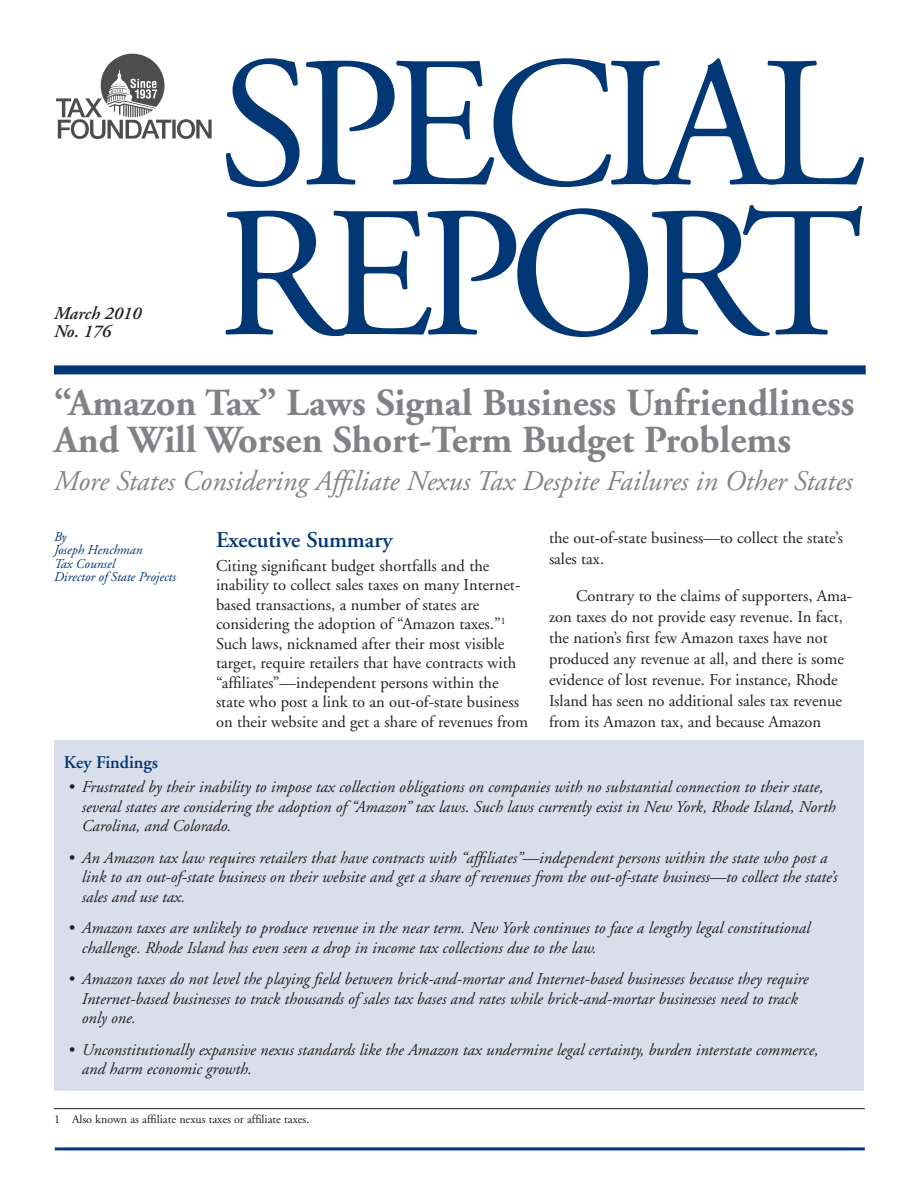
<style>
.page{position:relative;width:918px;height:1188px;background:#fff}
.page>*{position:absolute;margin:0;border:0;box-sizing:border-box;transform-origin:0 0}
.SR_Spec_Report{font:186px "Adobe Garamond";letter-spacing:-.07em;color:#013775}
.SR_Head{font:700 38.25px/37.5px "Adobe Garamond";color:#808285}
.SR_Head-2{font:italic 28.5px "Adobe Garamond";color:#808285}
.SR_Sub1{font:600 22.5px "Adobe Garamond";color:#013775}
.t1{font:italic 600 18px "Adobe Garamond";color:#231f20}
.Key_Head{font:600 18px "Adobe Garamond";color:#013775}
.Key_Points{font:italic 16.5px/19.5px "Adobe Garamond";color:#231f20}
.SR_Body_first{font:16.5px/19.5px "Adobe Garamond";color:#231f20}
.SR_Body{font:16.5px/20.9px "Adobe Garamond";color:#231f20}
.SR_Author{font:italic 13.5px/13.5px "Adobe Garamond";color:#013775}
.SR_Footnote_First{font:12px "Adobe Garamond";color:#231f20}
</style>
<div class="page">
<div style="left:54px;top:365px;width:812px;height:9px;background:#013775"></div>
<img style="left:56px;top:53px;width:156px;height:86px">
<hr style="left:55px;top:1147px;width:810px;height:3px;background:#013775">
<div style="left:55px;top:740px;width:809px;height:350px;background:#d9deeb"></div>
<hr style="left:54px;top:1108px;width:811px;height:1px;background:#231f20">
<p class="t1" style="left:54px;top:303px;width:89px">March 2010</p>
<p class="t1" style="left:54px;top:321px;width:59px">No. 176</p>
<p class="SR_Spec_Report" style="left:218px;top:26px;width:647px">SPECIAL</p>
<p class="SR_Spec_Report" style="left:218px;top:176px;width:647px">REPORT</p>
<p class="SR_Head" style="left:54px;top:385px;width:802px">“Amazon Tax” Laws Signal Business Unfriendliness<br>And Will Worsen Short-Term Budget Problems</p>
<p class="SR_Head-2" style="left:54px;top:466px;width:800px">More States Considering Affiliate Nexus Tax Despite Failures in Other States</p>
<p class="SR_Sub1" style="left:216px;top:528px;width:178px">Executive Summary</p>
<p class="SR_Body_first" style="left:216px;top:556px;width:314px">Citing significant budget shortfalls and the inability to collect sales taxes on many Internet&shy;based transactions, a number of states are considering the adoption of “Amazon taxes.”<sup>1<br></sup>Such laws, nicknamed after their most visible target, require retailers that have contracts with “affiliates”—independent persons within the state who post a link to an out-of-state business on their website and get a share of revenues from</p>
<p class="SR_Body_first" style="left:549px;top:528px;width:296px;line-height:20.9px">the out-of-state business—to collect the state’s sales tax.</p>
<p class="SR_Body" style="left:549px;top:586px;width:305px;text-indent:27px">Contrary to the claims of supporters, Ama&shy;zon taxes do not provide easy revenue. In fact, the nation’s first few Amazon taxes have not produced any revenue at all, and there is some evidence of lost revenue. For instance, Rhode Island has seen no additional sales tax revenue from its Amazon tax, and because Amazon</p>
<p class="SR_Author" style="left:54px;top:530px;width:90px">By<br>Joseph Henchman</p>
<p class="SR_Author" style="left:54px;top:557px;width:63px">Tax Counsel</p>
<p class="SR_Author" style="left:54px;top:571px;width:123px">Director of State Projects</p>
<p class="Key_Head" style="left:64px;top:753px;width:96px">Key Findings</p>
<p class="Key_Points" style="left:82px;top:778px;width:755px;text-indent:-14px">• Frustrated by their inability to impose tax collection obligations on companies with no substantial connection to their state, several states are considering the adoption of “Amazon” tax laws. Such laws currently exist in New York, Rhode Island, North<br>Carolina, and Colorado.</p>
<p class="Key_Points" style="left:82px;top:848px;width:757px;text-indent:-14px">• An Amazon tax law requires retailers that have contracts with “affiliates”—independent persons within the state who post a link to an out-of-state business on their website and get a share of revenues from the out-of-state business—to collect the state’s sales and use tax.</p>
<p class="Key_Points" style="left:82px;top:919px;width:730px;text-indent:-14px">• Amazon taxes are unlikely to produce revenue in the near term. New York continues to face a lengthy legal constitutional challenge. Rhode Island has even seen a drop in income tax collections due to the law.</p>
<p class="Key_Points" style="left:82px;top:970px;width:728px;text-indent:-14px">• Amazon taxes do not level the playing field between brick-and-mortar and Internet-based businesses because they require<br>Internet-based businesses to track thousands of sales tax bases and rates while brick-and-mortar businesses need to track only one.</p>
<p class="Key_Points" style="left:82px;top:1040px;width:738px;text-indent:-14px">• Unconstitutionally expansive nexus standards like the Amazon tax undermine legal certainty, burden interstate commerce, and harm economic growth.</p>
<p class="SR_Footnote_First" style="left:54px;top:1113px;width:257px">1 Also known as affiliate nexus taxes or affiliate taxes.</p>
</div>
